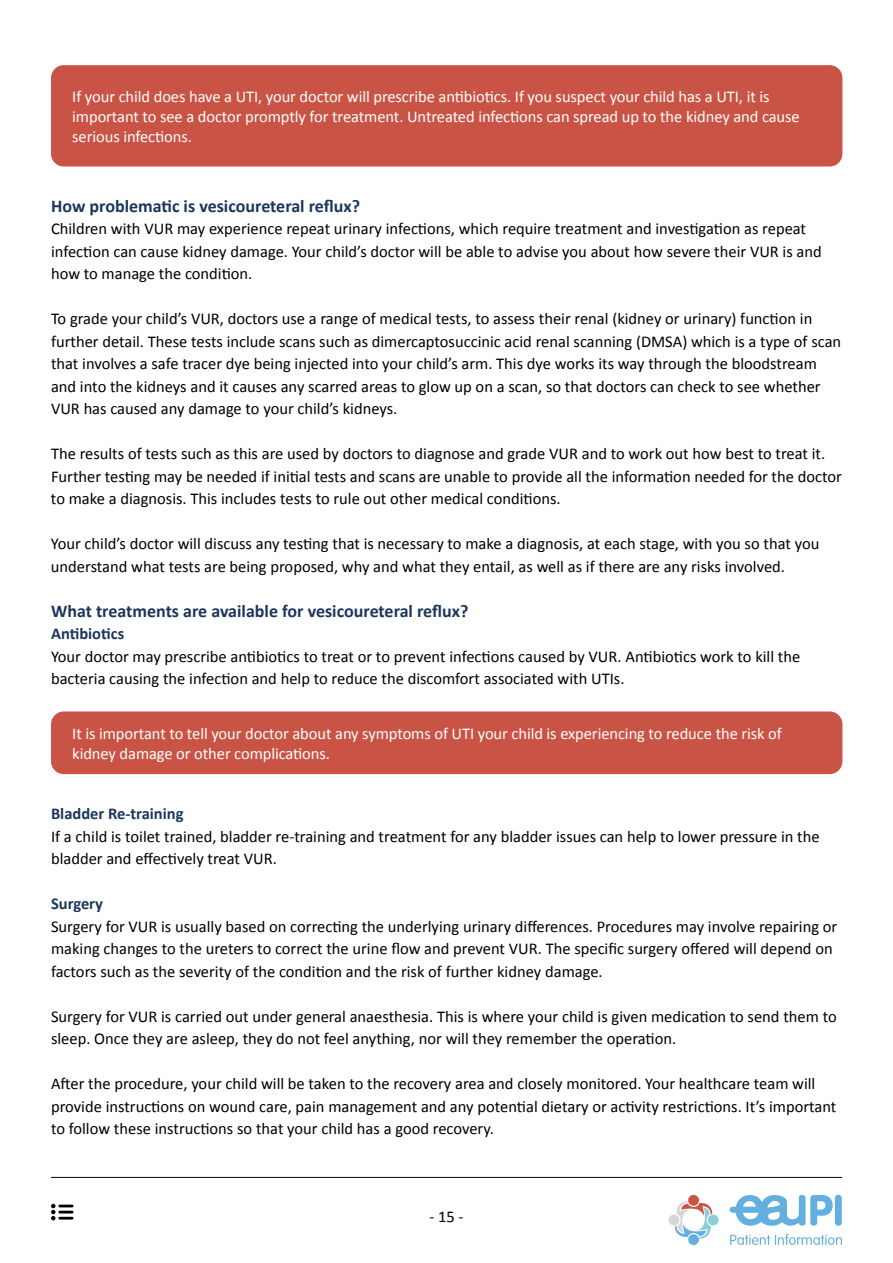
<style>
.page{position:relative;width:893px;height:1263px;background:#fff}
.page>*{position:absolute;margin:0;border:0;box-sizing:border-box;transform-origin:0 0}
.t1{font:700 18px "Calibri";color:#1c365c}
.t2{font:16.5px/22.5px "Calibri";color:#000}
.t3{font:16.5px/19.8px "Calibri";letter-spacing:-.005em;color:#fff}
.t4{font:700 16.5px "Calibri";color:#1c365c}
</style>
<div class="page">
<hr style="left:51px;top:1177px;width:791px;height:1px;background:#000">
<svg style="left:730px;top:1234px;width:112px;height:11px"></svg>
<svg style="left:730px;top:1195px;width:103px;height:31px"></svg>
<div style="left:835px;top:1195px;width:7px;height:31px;background:#63b0e0;border-radius:4px"></div>
<svg style="left:668px;top:1195px;width:51px;height:50px"></svg>
<div style="left:51px;top:65px;width:791px;height:102px;background:#c95445;border-radius:13px"></div>
<div style="left:51px;top:711px;width:791px;height:63px;background:#c95445;border-radius:13px"></div>
<svg style="left:51px;top:1204px;width:21px;height:16px"></svg>
<p class="t3" style="left:72px;top:86px;width:729px">If your child does have a UTI, your doctor will prescribe antibiotics. If you suspect your child has a UTI, it is important to see a doctor promptly for treatment. Untreated infections can spread up to the kidney and cause serious infections.</p>
<p class="t1" style="left:51px;top:193px;width:311px">How problematic is vesicoureteral reflux?</p>
<p class="t2" style="left:51px;top:217px;width:772px">Children with VUR may experience repeat urinary infections, which require treatment and investigation as repeat infection can cause kidney damage. Your child’s doctor will be able to advise you about how severe their VUR is and how to manage the condition.</p>
<p class="t2" style="left:51px;top:307px;width:792px">To grade your child’s VUR, doctors use a range of medical tests, to assess their renal (kidney or urinary) function in further detail. These tests include scans such as dimercaptosuccinic acid renal scanning (DMSA) which is a type of scan that involves a safe tracer dye being injected into your child’s arm. This dye works its way through the bloodstream and into the kidneys and it causes any scarred areas to glow up on a scan, so that doctors can check to see whether VUR has caused any damage to your child’s kidneys.</p>
<p class="t2" style="left:51px;top:442px;width:792px">The results of tests such as this are used by doctors to diagnose and grade VUR and to work out how best to treat it.<br>Further testing may be needed if initial tests and scans are unable to provide all the information needed for the doctor to make a diagnosis. This includes tests to rule out other medical conditions.</p>
<p class="t2" style="left:51px;top:532px;width:770px">Your child’s doctor will discuss any testing that is necessary to make a diagnosis, at each stage, with you so that you understand what tests are being proposed, why and what they entail, as well as if there are any risks involved.</p>
<p class="t1" style="left:51px;top:598px;width:419px">What treatments are available for vesicoureteral reflux?</p>
<p class="t4" style="left:51px;top:622px;width:75px">Antibiotics</p>
<p class="t2" style="left:51px;top:644px;width:751px">Your doctor may prescribe antibiotics to treat or to prevent infections caused by VUR. Antibiotics work to kill the bacteria causing the infection and help to reduce the discomfort associated with UTIs.</p>
<p class="t3" style="left:72px;top:723px;width:711px">It is important to tell your doctor about any symptoms of UTI your child is experiencing to reduce the risk of kidney damage or other complications.</p>
<p class="t4" style="left:51px;top:802px;width:134px">Bladder Re-training</p>
<p class="t2" style="left:51px;top:824px;width:770px">If a child is toilet trained, bladder re-training and treatment for any bladder issues can help to lower pressure in the bladder and effectively treat VUR.</p>
<p class="t4" style="left:51px;top:892px;width:54px">Surgery</p>
<p class="t2" style="left:51px;top:914px;width:788px">Surgery for VUR is usually based on correcting the underlying urinary differences. Procedures may involve repairing or making changes to the ureters to correct the urine flow and prevent VUR. The specific surgery offered will depend on factors such as the severity of the condition and the risk of further kidney damage.</p>
<p class="t2" style="left:51px;top:1004px;width:787px">Surgery for VUR is carried out under general anaesthesia. This is where your child is given medication to send them to sleep. Once they are asleep, they do not feel anything, nor will they remember the operation.</p>
<p class="t2" style="left:51px;top:1072px;width:787px">After the procedure, your child will be taken to the recovery area and closely monitored. Your healthcare team will provide instructions on wound care, pain management and any potential dietary or activity restrictions. It’s important to follow these instructions so that your child has a good recovery.</p>
<p class="t2" style="left:429px;top:1204px;width:36px">- 15 -</p>
</div>
